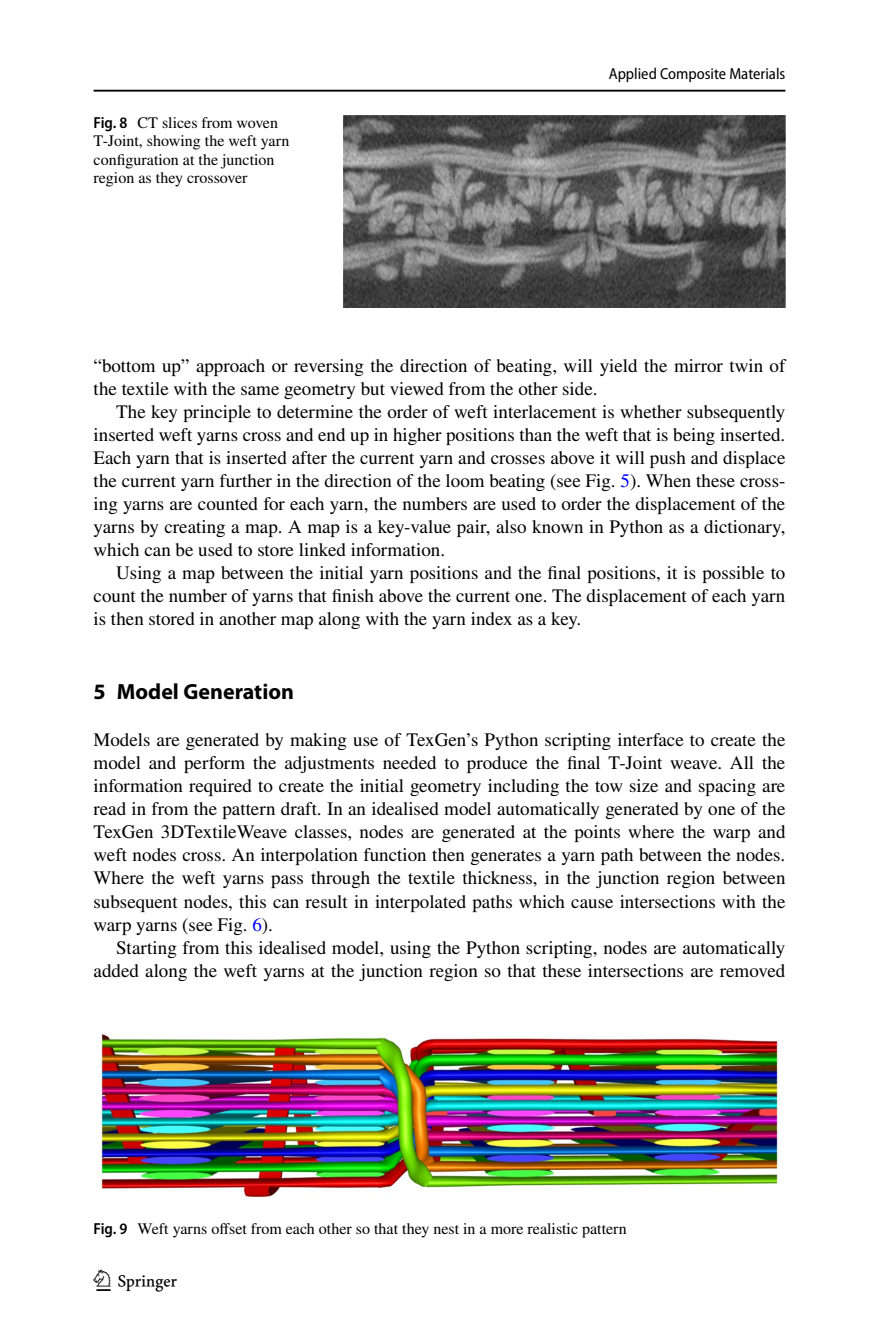
<style>
.page{position:relative;width:879px;height:1333px;background:#fff}
.page>*{position:absolute;margin:0;border:0;box-sizing:border-box;transform-origin:0 0}
.t1{font:30px "Springnew Regular 4";color:#000}
.t2{font:700 22px "Myriad Pro";color:#000}
.t3{font:19px/23px "STIX";color:#000;text-align:justify}
.t4{font:16px/18.4px "STIX";color:#000}
.t5{font:semi-condensed 16px "Myriad Pro";color:#000}
.s1{font-family:"Myriad Pro";font-weight:600;font-stretch:semi-condensed}
.s2{color:#00f}
</style>
<div class="page">
<hr style="left:94px;top:90px;width:691px;height:2px;background:#000">
<img style="left:343px;top:116px;width:442px;height:192px">
<img style="left:99px;top:1033px;width:680px;height:165px">
<p class="t4" style="left:94px;top:114px;width:197px"><span class="s1">Fig. 8</span> CT slices from woven<br>T-Joint, showing the weft yarn configuration at the junction region as they crossover</p>
<p class="t5" style="left:609px;top:65px;width:178px">Applied Composite Materials</p>
<p class="t3" style="left:94px;top:355px;width:693px">“bottom up” approach or reversing the direction of beating, will yield the mirror twin of the textile with the same geometry but viewed from the other side.</p>
<p class="t3" style="left:94px;top:401px;width:693px;text-indent:23px">The key principle to determine the order of weft interlacement is whether subsequently inserted weft yarns cross and end up in higher positions than the weft that is being inserted.<br>Each yarn that is inserted after the current yarn and crosses above it will push and displace the current yarn further in the direction of the loom beating (see Fig. <span class="s2">5</span>). When these cross&shy;ing yarns are counted for each yarn, the numbers are used to order the displacement of the yarns by creating a map. A map is a key-value pair, also known in Python as a dictionary, which can be used to store linked information.</p>
<p class="t3" style="left:94px;top:562px;width:693px;text-indent:23px">Using a map between the initial yarn positions and the final positions, it is possible to count the number of yarns that finish above the current one. The displacement of each yarn is then stored in another map along with the yarn index as a key.</p>
<p class="t2" style="left:94px;top:677px;width:202px">5 Model Generation</p>
<p class="t3" style="left:94px;top:729px;width:693px">Models are generated by making use of TexGen’s Python scripting interface to create the model and perform the adjustments needed to produce the final T-Joint weave. All the information required to create the initial geometry including the tow size and spacing are read in from the pattern draft. In an idealised model automatically generated by one of the TexGen 3DTextileWeave classes, nodes are generated at the points where the warp and weft nodes cross. An interpolation function then generates a yarn path between the nodes.<br>Where the weft yarns pass through the textile thickness, in the junction region between subsequent nodes, this can result in interpolated paths which cause intersections with the warp yarns (see Fig. <span class="s2">6</span>).</p>
<p class="t3" style="left:94px;top:936px;width:693px;text-align:right">Starting from this idealised model, using the Python scripting, nodes are automatically added along the weft yarns at the junction region so that these intersections are removed</p>
<p class="t4" style="left:94px;top:1220px;width:535px"><span class="s1">Fig. 9</span> Weft yarns offset from each other so that they nest in a more realistic pattern</p>
<h1 class="t1" style="left:96px;top:1269px;width:83px">1 3</h1>
</div>
